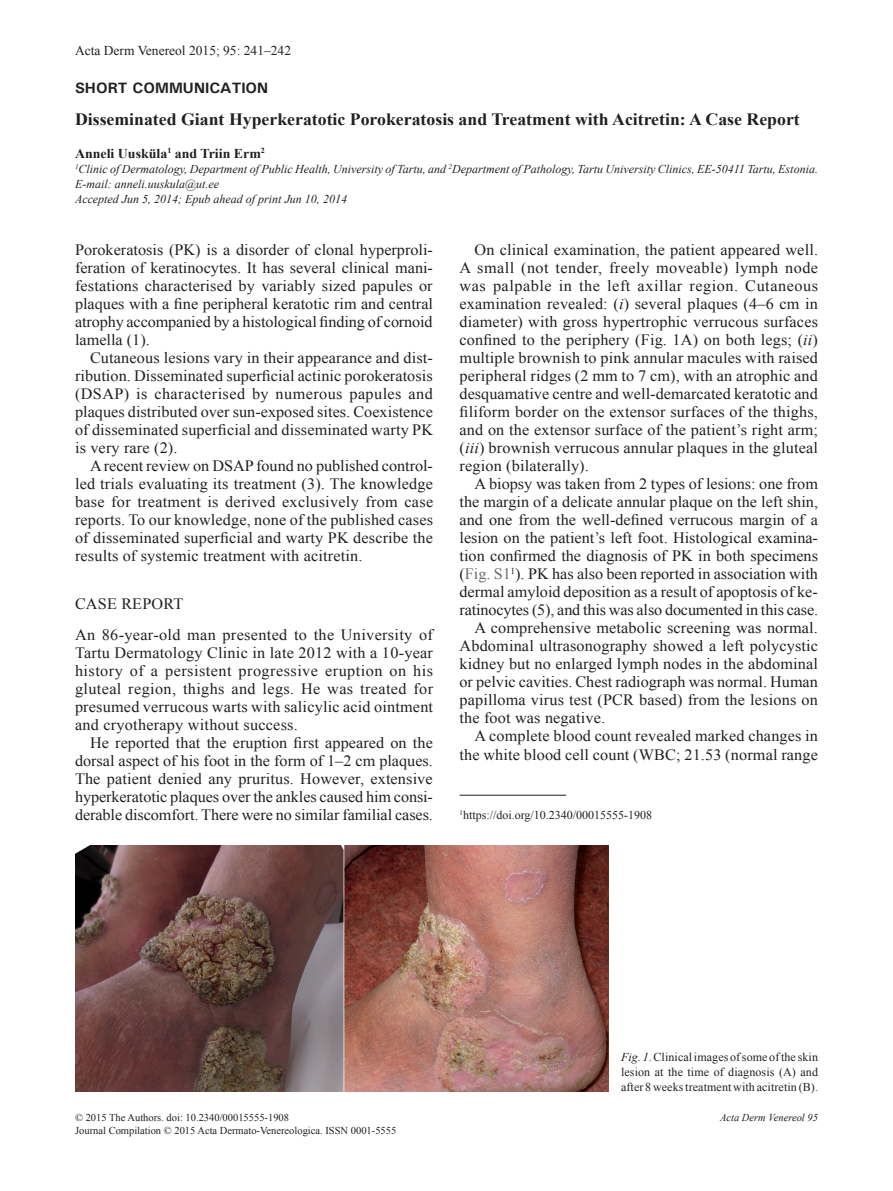
<style>
.page{position:relative;width:893px;height:1191px;background:#fff}
.page>*{position:absolute;margin:0;border:0;box-sizing:border-box;transform-origin:0 0}
.t1{font:700 17.25px "Times New Roman";color:#231f20}
.t2{font:15.75px/18px "Times New Roman";letter-spacing:.01em;color:#231f20;text-align:justify}
.t3{font:15.75px "Times New Roman";letter-spacing:-.01em;color:#231f20}
.t4{font:700 15px "Univers";color:#231f20}
.t5{font:13.5px "Times New Roman";color:#231f20}
.t6{font:700 13.5px "Times New Roman";color:#231f20}
.t7{font:italic 12px/15px "Times New Roman";color:#231f20}
.t8{font:12px/15px "Times New Roman";letter-spacing:.01em;color:#231f20;text-align:justify}
.t9{font:10.5px/13.5px "Times New Roman";color:#231f20}
.t10{font:italic 10.5px "Times New Roman";color:#231f20}
.s1{font-style:italic}
.s2{color:#6c6d70}
</style>
<div class="page">
<img style="left:75px;top:845px;width:533px;height:246px">
<hr style="left:460px;top:795px;width:106px;height:1px;background:#231f20">
<p class="t5" style="left:75px;top:41px;width:218px">Acta Derm Venereol 2015; 95: 241–242</p>
<p class="t4" style="left:75px;top:78px;width:195px">SHORT COMMUNICATION</p>
<p class="t1" style="left:75px;top:107px;width:726px">Disseminated Giant Hyperkeratotic Porokeratosis and Treatment with Acitretin: A Case Report</p>
<p class="t6" style="left:75px;top:144px;width:191px">Anneli Uusküla<sup>1</sup> and Triin Erm<sup>2</sup></p>
<p class="t7" style="left:75px;top:161px;width:744px"><sup>1</sup>Clinic of Dermatology, Department of Public Health, University of Tartu, and <sup>2</sup>Department of Pathology, Tartu University Clinics, EE-50411 Tartu, Estonia.<br>E-mail: anneli.uuskula@ut.ee<br>Accepted Jun 5, 2014; Epub ahead of print Jun 10, 2014</p>
<p class="t2" style="left:75px;top:241px;width:360px">Porokeratosis (PK) is a disorder of clonal hyperproli&shy;feration of keratinocytes. It has several clinical mani&shy;festations characterised by variably sized papules or plaques with a fine peripheral keratotic rim and central atrophy accompanied by a histological finding of cornoid lamella (1).</p>
<p class="t2" style="left:75px;top:349px;width:360px;text-indent:15px">Cutaneous lesions vary in their appearance and dist&shy;ribution. Disseminated superficial actinic porokeratosis (DSAP) is characterised by numerous papules and plaques distributed over sun-exposed sites. Coexistence of disseminated superficial and disseminated warty PK is very rare (2).</p>
<p class="t2" style="left:75px;top:457px;width:360px;text-indent:15px">A recent review on DSAP found no published control&shy;led trials evaluating its treatment (3). The knowledge base for treatment is derived exclusively from case reports. To our knowledge, none of the published cases of disseminated superficial and warty PK describe the results of systemic treatment with acitretin.</p>
<p class="t2" style="left:75px;top:588px;width:359px;line-height:30.8px">CASE REPORT<br>An 86-year-old man presented to the University of</p>
<p class="t2" style="left:75px;top:643px;width:360px">Tartu Dermatology Clinic in late 2012 with a 10-year history of a persistent progressive eruption on his gluteal region, thighs and legs. He was treated for presumed verrucous warts with salicylic acid ointment and cryotherapy without success.</p>
<p class="t2" style="left:75px;top:733px;width:359px;text-indent:15px">He reported that the eruption first appeared on the dorsal aspect of his foot in the form of 1–2 cm plaques.<br>The patient denied any pruritus. However, extensive hyperkeratotic plaques over the ankles caused him consi&shy;derable discomfort. There were no similar familial cases.</p>
<p class="t2" style="left:460px;top:241px;width:360px;text-indent:15px">On clinical examination, the patient appeared well.<br>A small (not tender, freely moveable) lymph node was palpable in the left axillar region. Cutaneous examination revealed: (<span class="s1">i</span>) several plaques (4–6 cm in diameter) with gross hypertrophic verrucous surfaces confined to the periphery (Fig. 1A) on both legs; (<span class="s1">ii</span>) multiple brownish to pink annular macules with raised peripheral ridges (2 mm to 7 cm), with an atrophic and desquamative centre and well-demarcated keratotic and filiform border on the extensor surfaces of the thighs, and on the extensor surface of the patient’s right arm; (<span class="s1">iii</span>) brownish verrucous annular plaques in the gluteal region (bilaterally).</p>
<p class="t2" style="left:475px;top:475px;width:345px">A biopsy was taken from 2 types of lesions: one from</p>
<p class="t2" style="left:460px;top:493px;width:360px">the margin of a delicate annular plaque on the left shin,</p>
<p class="t2" style="left:460px;top:511px;width:360px">and one from the well-defined verrucous margin of a</p>
<p class="t2" style="left:460px;top:529px;width:360px">lesion on the patient’s left foot. Histological examina-</p>
<p class="t2" style="left:460px;top:547px;width:360px">tion confirmed the diagnosis of PK in both specimens</p>
<p class="t2" style="left:460px;top:565px;width:360px">(<span class="s2">Fig. S1</span><sup>1</sup>). PK has also been reported in association with</p>
<p class="t2" style="left:460px;top:583px;width:360px">dermal amyloid deposition as a result of apoptosis of ke-</p>
<p class="t3" style="left:460px;top:599px;width:360px">ratinocytes (5), and this was also documented in this case.</p>
<p class="t2" style="left:475px;top:619px;width:345px">A comprehensive metabolic screening was normal.</p>
<p class="t2" style="left:460px;top:637px;width:360px">Abdominal ultrasonography showed a left polycystic</p>
<p class="t2" style="left:460px;top:655px;width:360px">kidney but no enlarged lymph nodes in the abdominal</p>
<p class="t2" style="left:460px;top:673px;width:360px">or pelvic cavities. Chest radiograph was normal. Human</p>
<p class="t2" style="left:460px;top:691px;width:360px">papilloma virus test (PCR based) from the lesions on</p>
<p class="t2" style="left:460px;top:709px;width:147px">the foot was negative.</p>
<p class="t2" style="left:475px;top:727px;width:345px">A complete blood count revealed marked changes in</p>
<p class="t2" style="left:460px;top:745px;width:360px">the white blood cell count (WBC; 21.53 (normal range</p>
<p class="t8" style="left:460px;top:807px;width:194px"><sup>1</sup>https://doi.org/10.2340/00015555-1908</p>
<p class="t9" style="left:75px;top:1110px;width:323px">© 2015 The Authors. doi: 10.2340/00015555-1908<br>Journal Compilation © 2015 Acta Dermato-Venereologica. ISSN 0001-5555</p>
<p class="t8" style="left:621px;top:1049px;width:198px"><span class="s1">Fig. 1</span>. Clinical images of some of the skin lesion at the time of diagnosis (A) and after 8 weeks treatment with acitretin (B).</p>
<p class="t10" style="left:720px;top:1110px;width:99px">Acta Derm Venereol 95</p>
</div>
